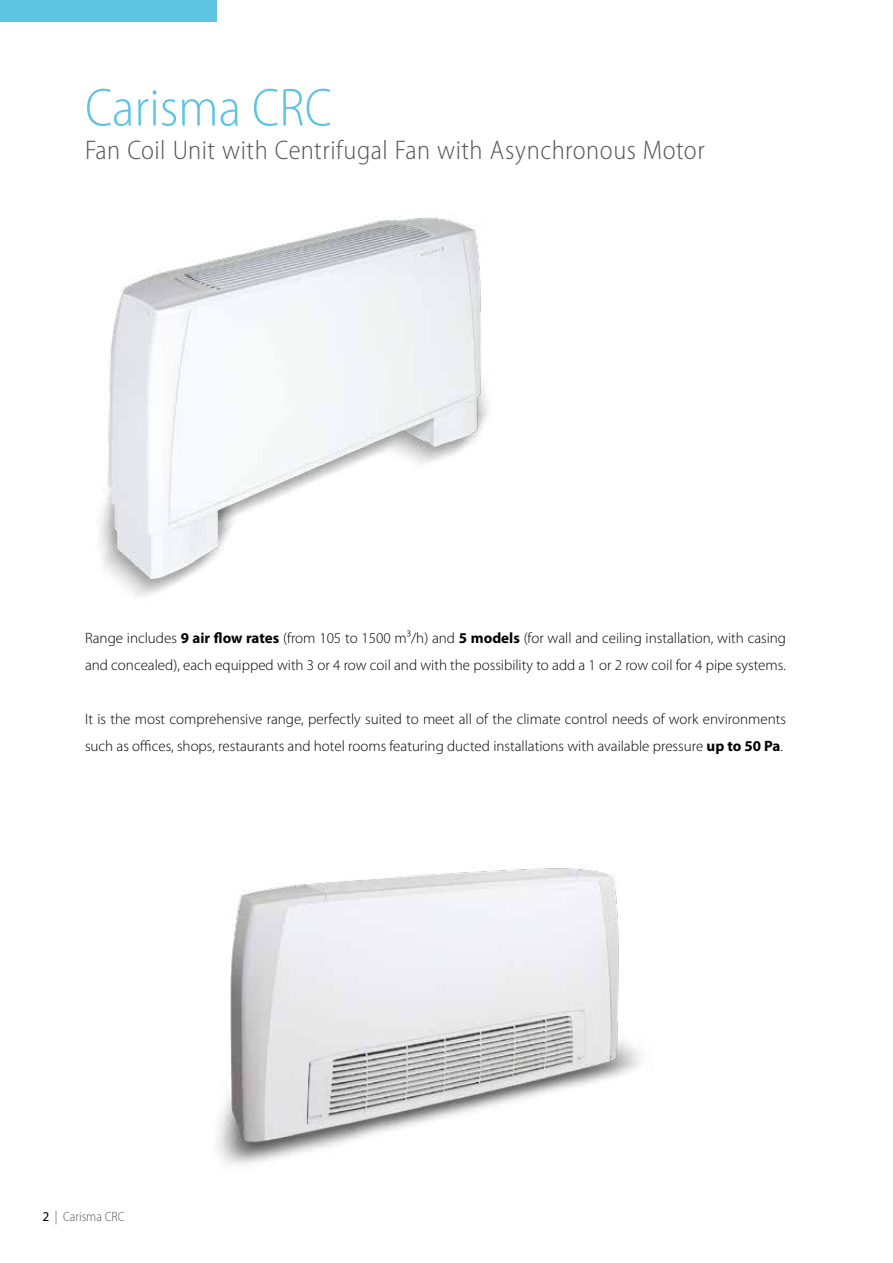
<style>
.page{position:relative;width:893px;height:1263px;background:#fff}
.page>*{position:absolute;margin:0;border:0;box-sizing:border-box;transform-origin:0 0}
.t1{font:300 semi-condensed 54px "Myriad Pro";color:#5fc4e1}
.t2{font:300 semi-condensed 27px "Myriad Pro";letter-spacing:.02em;color:#575756}
.t3{font:300 15px/27px "Myriad Pro";color:#000}
.t4{font:300 semi-condensed 13.5px "Myriad Pro";color:#575756}
.s1{font-weight:700}
.s2{font-weight:400;font-stretch:normal;color:#000}
</style>
<div class="page">
<img style="left:100px;top:216px;width:388px;height:380px">
<img style="left:217px;top:864px;width:423px;height:301px">
<div style="left:0;top:0;width:217px;height:21px;background:#5fc4e1"></div>
<h1 class="t1" style="left:85px;top:75px;width:248px">Carisma CRC</h1>
<h2 class="t2" style="left:85px;top:133px;width:621px">Fan Coil Unit with Centrifugal Fan with Asynchronous Motor</h2>
<p class="t3" style="left:85px;top:624px;width:703px">Range includes <span class="s1">9 air flow rates</span> (from 105 to 1500 m3/h) and <span class="s1">5 models</span> (for wall and ceiling installation, with casing and concealed), each equipped with 3 or 4 row coil and with the possibility to add a 1 or 2 row coil for 4 pipe systems.</p>
<p class="t3" style="left:85px;top:705px;width:702px">It is the most comprehensive range, perfectly suited to meet all of the climate control needs of work environments such as offices, shops, restaurants and hotel rooms featuring ducted installations with available pressure <span class="s1">up to 50 Pa</span>.</p>
<p class="t4" style="left:43px;top:1208px;width:84px"><span class="s2">2</span> | Carisma CRC</p>
</div>
